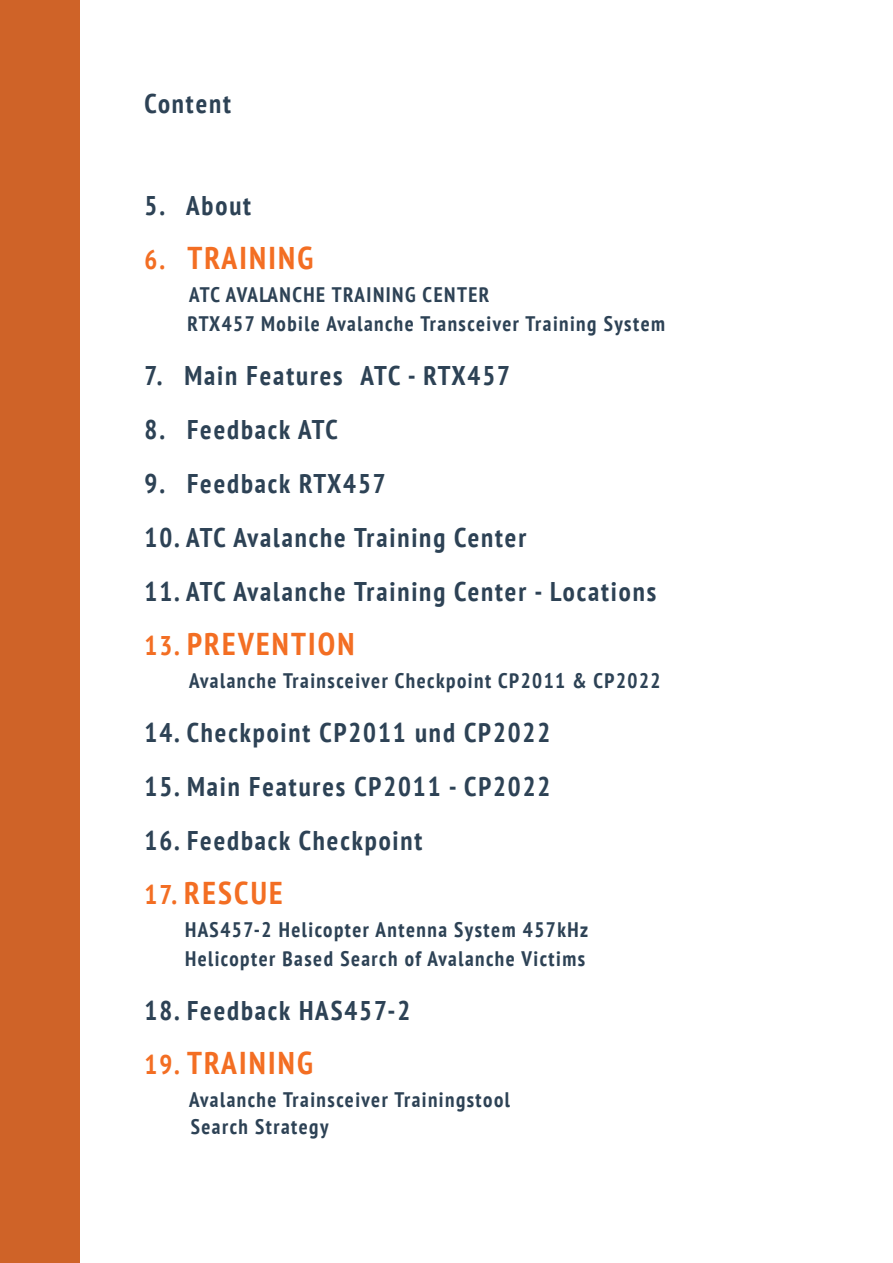
<style>
.page{position:relative;width:893px;height:1263px;background:#fff}
.page>*{position:absolute;margin:0;border:0;box-sizing:border-box;transform-origin:0 0}
.t1{font:700 condensed 31.5px "PT Sans";letter-spacing:.07em;color:#f36e23}
.t2{font:700 condensed 27px "PT Sans";letter-spacing:.07em;color:#2d4255}
.t3{font:700 condensed 21px/27px "PT Sans";letter-spacing:.07em;color:#2d4255}
.s1{font-size:27px}
</style>
<div class="page">
<div style="left:0;top:0;width:79px;height:1263px;background:#cf6328"></div>
<p class="t2" style="left:145px;top:86px;width:88px">Content</p>
<p class="t2" style="left:145px;top:188px;width:108px">5. About</p>
<p class="t1" style="left:145px;top:237px;width:170px"><span class="s1">6.</span> TRAINING</p>
<p class="t3" style="left:189px;top:281px;width:302px">ATC AVALANCHE TRAINING CENTER</p>
<p class="t3" style="left:187px;top:310px;width:479px">RTX457 Mobile Avalanche Transceiver Training System</p>
<p class="t2" style="left:145px;top:358px;width:367px">7. Main Features ATC - RTX457</p>
<p class="t2" style="left:145px;top:412px;width:195px">8. Feedback ATC</p>
<p class="t2" style="left:145px;top:466px;width:243px">9. Feedback RTX457</p>
<p class="t2" style="left:145px;top:520px;width:383px">10. ATC Avalanche Training Center</p>
<p class="t2" style="left:145px;top:574px;width:513px">11. ATC Avalanche Training Center - Locations</p>
<p class="t1" style="left:145px;top:623px;width:211px"><span class="s1">13.</span> PREVENTION</p>
<p class="t3" style="left:189px;top:667px;width:473px">Avalanche Trainsceiver Checkpoint CP2011 &amp; CP2022</p>
<p class="t2" style="left:145px;top:715px;width:407px">14. Checkpoint CP2011 und CP2022</p>
<p class="t2" style="left:145px;top:769px;width:407px">15. Main Features CP2011 - CP2022</p>
<p class="t2" style="left:145px;top:823px;width:279px">16. Feedback Checkpoint</p>
<p class="t1" style="left:145px;top:872px;width:140px"><span class="s1">17.</span> RESCUE</p>
<p class="t3" style="left:185px;top:916px;width:405px">HAS457-2 Helicopter Antenna System 457kHz</p>
<p class="t3" style="left:185px;top:944px;width:402px">Helicopter Based Search of Avalanche Victims</p>
<p class="t2" style="left:145px;top:992px;width:267px">18. Feedback HAS457-2</p>
<p class="t1" style="left:145px;top:1041px;width:170px"><span class="s1">19.</span> TRAINING</p>
<p class="t3" style="left:189px;top:1085px;width:322px">Avalanche Trainsceiver Trainingstool<br>Search Strategy</p>
</div>
